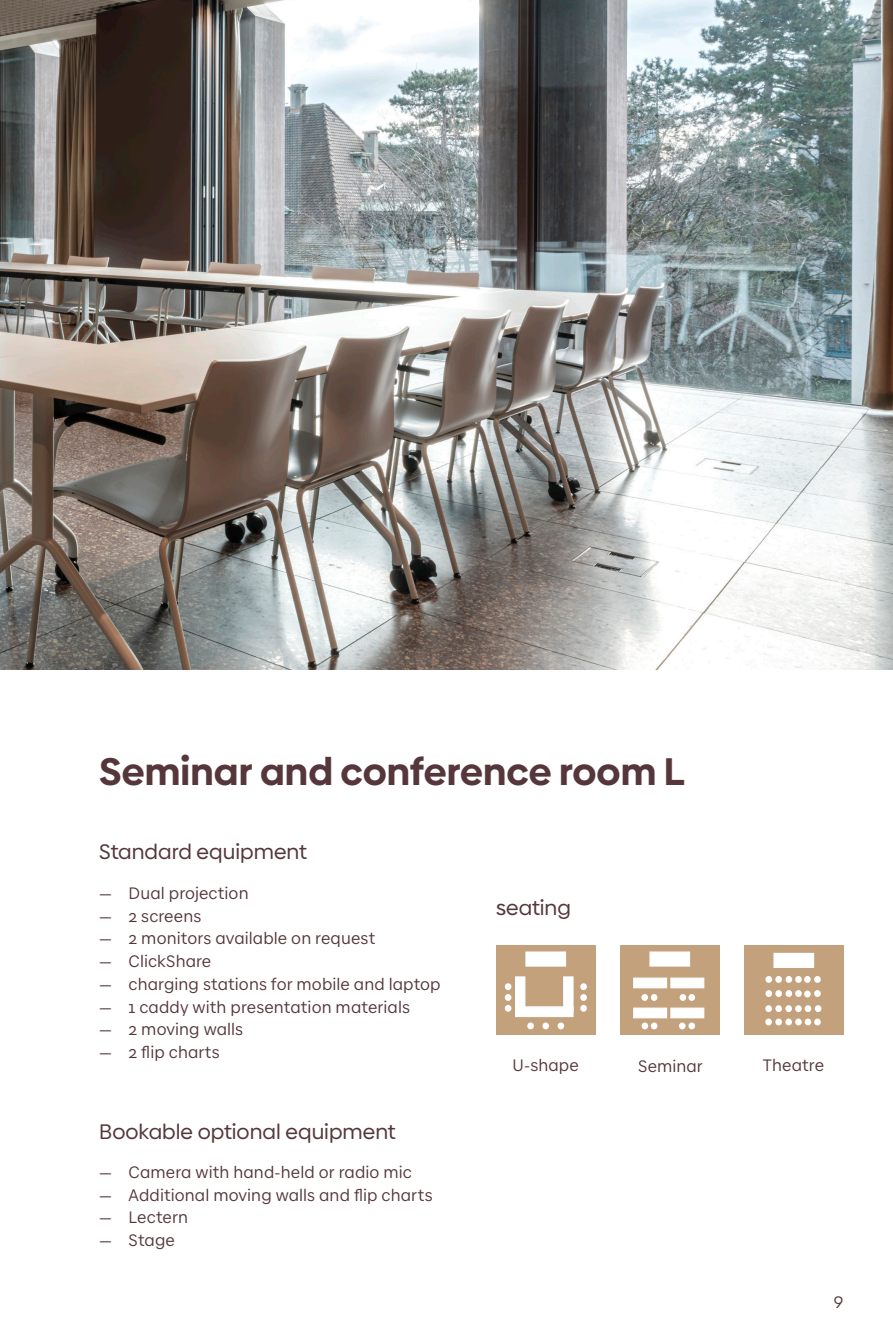
<style>
.page{position:relative;width:893px;height:1340px;background:#fff}
.page>*{position:absolute;margin:0;border:0;box-sizing:border-box;transform-origin:0 0}
.Überschrift{font:700 38.5px "Baloise Create Headline";color:#55373b}
.Überschrift_Untertit{font:21px "Baloise Create Headline";color:#55373b}
.BAL-Lauftext-N-9_5_1{font:16.62px "Baloise Create Text";letter-spacing:.005em;color:#55373b}
</style>
<div class="page">
<img style="left:0;top:0;width:893px;height:670px">
<div style="left:496px;top:945px;width:99px;height:89px;background:#c4a17d"></div>
<div style="left:527px;top:1022px;width:7px;height:7px;background:#fff;border-radius:50%"></div>
<div style="left:542px;top:1022px;width:7px;height:7px;background:#fff;border-radius:50%"></div>
<div style="left:558px;top:1022px;width:6px;height:7px;background:#fff;border-radius:50%"></div>
<div style="left:580px;top:1004px;width:7px;height:7px;background:#fff;border-radius:50%"></div>
<div style="left:580px;top:994px;width:7px;height:6px;background:#fff;border-radius:50%"></div>
<svg style="left:505px;top:994px;width:6px;height:6px"></svg>
<div style="left:505px;top:1004px;width:6px;height:7px;background:#fff;border-radius:50%"></div>
<div style="left:580px;top:983px;width:7px;height:7px;background:#fff;border-radius:50%"></div>
<div style="left:505px;top:983px;width:6px;height:7px;background:#fff;border-radius:50%"></div>
<div style="left:525px;top:951px;width:41px;height:15px;background:#fff;border:1px solid #fff"></div>
<div style="left:515px;top:976px;width:10px;height:35px;background:#fff"></div>
<div style="left:515px;top:1006px;width:58px;height:11px;background:#fff;border:1px solid #fff"></div>
<div style="left:563px;top:976px;width:10px;height:35px;background:#fff;border:1px solid #fff"></div>
<div style="left:620px;top:945px;width:99px;height:89px;background:#c4a17d"></div>
<div style="left:641px;top:994px;width:7px;height:6px;background:#fff;border-radius:50%"></div>
<div style="left:642px;top:1022px;width:6px;height:7px;background:#fff;border-radius:50%"></div>
<svg style="left:680px;top:994px;width:6px;height:6px"></svg>
<div style="left:679px;top:1022px;width:7px;height:7px;background:#fff;border-radius:50%"></div>
<div style="left:688px;top:994px;width:7px;height:6px;background:#fff;border-radius:50%"></div>
<svg style="left:651px;top:994px;width:6px;height:6px"></svg>
<div style="left:688px;top:1022px;width:7px;height:7px;background:#fff;border-radius:50%"></div>
<div style="left:651px;top:1022px;width:6px;height:7px;background:#fff;border-radius:50%"></div>
<div style="left:649px;top:951px;width:41px;height:15px;background:#fff;border:1px solid #fff"></div>
<div style="left:633px;top:977px;width:34px;height:11px;background:#fff;border:1px solid #fff"></div>
<div style="left:633px;top:1007px;width:34px;height:11px;background:#fff;border:1px solid #fff"></div>
<div style="left:670px;top:977px;width:34px;height:11px;background:#fff;border:1px solid #fff"></div>
<div style="left:670px;top:1007px;width:34px;height:11px;background:#fff;border:1px solid #fff"></div>
<div style="left:744px;top:945px;width:99px;height:89px;background:#c4a17d"></div>
<div style="left:775px;top:990px;width:7px;height:7px;background:#fff;border-radius:50%"></div>
<div style="left:775px;top:976px;width:7px;height:6px;background:#fff;border-radius:50%"></div>
<div style="left:775px;top:1005px;width:7px;height:7px;background:#fff;border-radius:50%"></div>
<div style="left:775px;top:1018px;width:7px;height:7px;background:#fff;border-radius:50%"></div>
<div style="left:765px;top:976px;width:7px;height:6px;background:#fff;border-radius:50%"></div>
<div style="left:765px;top:990px;width:7px;height:7px;background:#fff;border-radius:50%"></div>
<div style="left:814px;top:990px;width:7px;height:7px;background:#fff;border-radius:50%"></div>
<div style="left:814px;top:1018px;width:7px;height:7px;background:#fff;border-radius:50%"></div>
<div style="left:795px;top:990px;width:7px;height:7px;background:#fff;border-radius:50%"></div>
<div style="left:795px;top:976px;width:7px;height:6px;background:#fff;border-radius:50%"></div>
<div style="left:795px;top:1005px;width:7px;height:7px;background:#fff;border-radius:50%"></div>
<div style="left:795px;top:1018px;width:7px;height:7px;background:#fff;border-radius:50%"></div>
<div style="left:814px;top:976px;width:7px;height:6px;background:#fff;border-radius:50%"></div>
<div style="left:804px;top:976px;width:7px;height:6px;background:#fff;border-radius:50%"></div>
<div style="left:804px;top:990px;width:7px;height:7px;background:#fff;border-radius:50%"></div>
<div style="left:785px;top:976px;width:7px;height:6px;background:#fff;border-radius:50%"></div>
<div style="left:785px;top:990px;width:7px;height:7px;background:#fff;border-radius:50%"></div>
<div style="left:815px;top:1005px;width:6px;height:7px;background:#fff;border-radius:50%"></div>
<div style="left:805px;top:1005px;width:6px;height:7px;background:#fff;border-radius:50%"></div>
<div style="left:805px;top:1018px;width:6px;height:7px;background:#fff;border-radius:50%"></div>
<div style="left:785px;top:1005px;width:7px;height:7px;background:#fff;border-radius:50%"></div>
<div style="left:785px;top:1018px;width:7px;height:7px;background:#fff;border-radius:50%"></div>
<div style="left:765px;top:1005px;width:7px;height:7px;background:#fff;border-radius:50%"></div>
<div style="left:765px;top:1018px;width:7px;height:7px;background:#fff;border-radius:50%"></div>
<div style="left:773px;top:952px;width:41px;height:16px;background:#fff;border:1px solid #fff"></div>
<p class="Überschrift" style="left:99px;top:741px;width:587px">Seminar and conference room L</p>
<p class="Überschrift_Untertit" style="left:99px;top:837px;width:209px">Standard equipment</p>
<p class="BAL-Lauftext-N-9_5_1" style="left:99px;top:882px;width:151px">— Dual projection</p>
<p class="BAL-Lauftext-N-9_5_1" style="left:99px;top:905px;width:104px">— 2 screens</p>
<p class="BAL-Lauftext-N-9_5_1" style="left:99px;top:928px;width:278px">— 2 monitors available on request</p>
<p class="BAL-Lauftext-N-9_5_1" style="left:99px;top:951px;width:114px">— ClickShare</p>
<p class="BAL-Lauftext-N-9_5_1" style="left:99px;top:973px;width:343px">— charging stations for mobile and laptop</p>
<p class="BAL-Lauftext-N-9_5_1" style="left:99px;top:996px;width:312px">— 1 caddy with presentation materials</p>
<p class="BAL-Lauftext-N-9_5_1" style="left:99px;top:1019px;width:145px">— 2 moving walls</p>
<p class="BAL-Lauftext-N-9_5_1" style="left:99px;top:1042px;width:122px">— 2 flip charts</p>
<p class="Überschrift_Untertit" style="left:99px;top:1116px;width:298px">Bookable optional equipment</p>
<p class="BAL-Lauftext-N-9_5_1" style="left:99px;top:1161px;width:314px">— Camera with hand-held or radio mic</p>
<p class="BAL-Lauftext-N-9_5_1" style="left:99px;top:1184px;width:335px">— Additional moving walls and flip charts</p>
<p class="BAL-Lauftext-N-9_5_1" style="left:99px;top:1207px;width:90px">— Lectern</p>
<p class="BAL-Lauftext-N-9_5_1" style="left:99px;top:1230px;width:77px">— Stage</p>
<p class="Überschrift_Untertit" style="left:496px;top:893px;width:76px">seating</p>
<p class="BAL-Lauftext-N-9_5_1" style="left:512px;top:1054px;width:68px">U-shape</p>
<p class="BAL-Lauftext-N-9_5_1" style="left:638px;top:1055px;width:66px">Seminar</p>
<p class="BAL-Lauftext-N-9_5_1" style="left:763px;top:1054px;width:63px">Theatre</p>
<p class="BAL-Lauftext-N-9_5_1" style="left:834px;top:1291px;width:11px">9</p>
</div>
